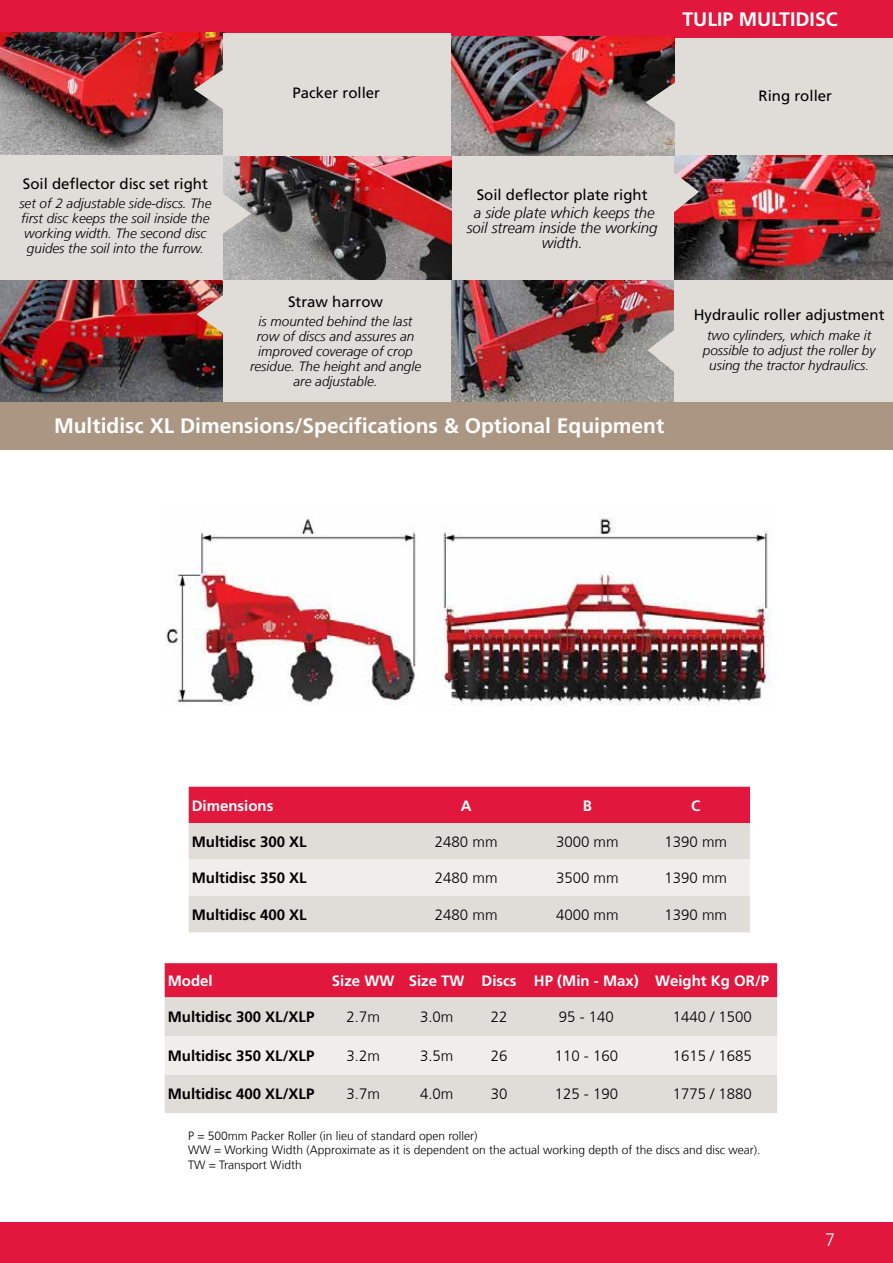
<style>
.page{position:relative;width:893px;height:1263px;background:#fff}
.page>*{position:absolute;margin:0;border:0;box-sizing:border-box;transform-origin:0 0}
.t1{font:700 21px "Frutiger LT Com";color:#fff}
.t2{font:700 19.5px "Frutiger LT Com";color:#fff}
.t3{font:300 18px "Frutiger LT Com";color:#fff}
.t4{font:300 15px "Frutiger LT Com";color:#000}
.t5{font:15px "Frutiger LT Com";color:#000}
.t6{font:700 15px "Frutiger LT Com";color:#000}
.t7{font:700 15px "Frutiger LT Com";color:#fff}
.t8{font:italic 300 15px/15px "Frutiger LT Com";color:#000;text-align:center}
.t9{font:italic 300 13.5px/15px "Frutiger LT Com";color:#000;text-align:center}
.t10{font:300 12px/14.4px "Frutiger LT Com";color:#000}
</style>
<div class="page">
<div style="left:0;top:0;width:893px;height:38px;background:#e1173d"></div>
<div style="left:0;top:1222px;width:893px;height:41px;background:#e1173d"></div>
<img style="left:0;top:280px;width:223px;height:122px">
<div style="left:451px;top:156px;width:241px;height:125px;background:#e0dcd7"></div>
<div style="left:673px;top:38px;width:220px;height:117px;background:#e0dcd7"></div>
<img style="left:222px;top:154px;width:229px;height:127px">
<div style="left:0;top:154px;width:223px;height:126px;background:#e0dcd7"></div>
<img style="left:0;top:33px;width:224px;height:121px">
<img style="left:674px;top:156px;width:219px;height:124px">
<img style="left:451px;top:281px;width:223px;height:121px">
<img style="left:451px;top:36px;width:223px;height:119px">
<div style="left:223px;top:280px;width:228px;height:123px;background:#e0dcd7"></div>
<svg style="left:194px;top:68px;width:30px;height:42px"></svg>
<div style="left:224px;top:33px;width:227px;height:122px;background:#e0dcd7"></div>
<svg style="left:223px;top:192px;width:28px;height:43px"></svg>
<div style="left:674px;top:280px;width:219px;height:123px;background:#e0dcd7"></div>
<svg style="left:645px;top:82px;width:30px;height:41px"></svg>
<svg style="left:674px;top:171px;width:25px;height:42px"></svg>
<svg style="left:196px;top:293px;width:27px;height:42px"></svg>
<svg style="left:647px;top:330px;width:27px;height:42px"></svg>
<div style="left:0;top:402px;width:893px;height:48px;background:#ab9683"></div>
<div style="left:165px;top:963px;width:612px;height:34px;background:#e1173d"></div>
<div style="left:165px;top:997px;width:612px;height:116px;background:#e0dcd7"></div>
<div style="left:165px;top:1036px;width:612px;height:38px;background:#efeeeb"></div>
<div style="left:189px;top:787px;width:561px;height:36px;background:#e1173d"></div>
<div style="left:189px;top:823px;width:561px;height:109px;background:#e0dcd7"></div>
<div style="left:189px;top:859px;width:561px;height:37px;background:#efeeeb"></div>
<img style="left:166px;top:518px;width:605px;height:188px">
<p class="t5" style="left:292px;top:84px;width:89px">Packer roller</p>
<h2 class="t2" style="left:682px;top:8px;width:157px">TULIP MULTIDISC</h2>
<p class="t5" style="left:759px;top:87px;width:75px">Ring roller</p>
<p class="t5" style="left:23px;top:175px;width:187px">Soil deflector disc set right</p>
<p class="t9" style="left:19px;top:196px;width:194px">set of 2 adjustable side-discs. The first disc keeps the soil inside the working width. The second disc guides the soil into the furrow.</p>
<p class="t5" style="left:288px;top:293px;width:97px">Straw harrow</p>
<p class="t9" style="left:250px;top:314px;width:173px">is mounted behind the last row of discs and assures an improved coverage of crop residue. The height and angle are adjustable.</p>
<p class="t5" style="left:477px;top:186px;width:172px">Soil deflector plate right</p>
<p class="t8" style="left:467px;top:205px;width:192px">a side plate which keeps the soil stream inside the working width.</p>
<h1 class="t1" style="left:54px;top:413px;width:612px">Multidisc XL Dimensions/Specifications &amp; Optional Equipment</h1>
<p class="t5" style="left:694px;top:306px;width:192px">Hydraulic roller adjustment</p>
<p class="t9" style="left:703px;top:328px;width:174px">two cylinders, which make it possible to adjust the roller by using the tractor hydraulics.</p>
<p class="t7" style="left:192px;top:796px;width:83px">Dimensions</p>
<p class="t7" style="left:461px;top:796px;width:12px">A</p>
<p class="t7" style="left:583px;top:796px;width:11px">B</p>
<p class="t7" style="left:691px;top:796px;width:11px">C</p>
<p class="t6" style="left:192px;top:833px;width:117px">Multidisc 300 XL</p>
<p class="t4" style="left:435px;top:833px;width:64px">2480 mm</p>
<p class="t4" style="left:556px;top:833px;width:64px">3000 mm</p>
<p class="t4" style="left:664px;top:833px;width:64px">1390 mm</p>
<p class="t6" style="left:192px;top:869px;width:117px">Multidisc 350 XL</p>
<p class="t4" style="left:435px;top:869px;width:64px">2480 mm</p>
<p class="t4" style="left:556px;top:869px;width:64px">3500 mm</p>
<p class="t4" style="left:664px;top:869px;width:64px">1390 mm</p>
<p class="t6" style="left:192px;top:906px;width:117px">Multidisc 400 XL</p>
<p class="t4" style="left:435px;top:906px;width:64px">2480 mm</p>
<p class="t4" style="left:556px;top:906px;width:64px">4000 mm</p>
<p class="t4" style="left:664px;top:906px;width:64px">1390 mm</p>
<p class="t7" style="left:168px;top:972px;width:46px">Model</p>
<p class="t7" style="left:332px;top:972px;width:439px">Size WW Size TW Discs HP (Min - Max) Weight Kg OR/P</p>
<p class="t6" style="left:168px;top:1008px;width:148px">Multidisc 300 XL/XLP</p>
<p class="t4" style="left:346px;top:1008px;width:35px">2.7m</p>
<p class="t4" style="left:420px;top:1008px;width:35px">3.0m</p>
<p class="t4" style="left:491px;top:1008px;width:18px">22</p>
<p class="t4" style="left:559px;top:1008px;width:57px">95 - 140</p>
<p class="t4" style="left:673px;top:1008px;width:81px">1440 / 1500</p>
<p class="t6" style="left:168px;top:1047px;width:148px">Multidisc 350 XL/XLP</p>
<p class="t4" style="left:346px;top:1047px;width:35px">3.2m</p>
<p class="t4" style="left:420px;top:1047px;width:35px">3.5m</p>
<p class="t4" style="left:491px;top:1047px;width:18px">26</p>
<p class="t4" style="left:555px;top:1047px;width:65px">110 - 160</p>
<p class="t4" style="left:673px;top:1047px;width:81px">1615 / 1685</p>
<p class="t6" style="left:168px;top:1085px;width:148px">Multidisc 400 XL/XLP</p>
<p class="t4" style="left:346px;top:1085px;width:35px">3.7m</p>
<p class="t4" style="left:420px;top:1085px;width:35px">4.0m</p>
<p class="t4" style="left:491px;top:1085px;width:18px">30</p>
<p class="t4" style="left:555px;top:1085px;width:65px">125 - 190</p>
<p class="t4" style="left:673px;top:1085px;width:81px">1775 / 1880</p>
<p class="t10" style="left:188px;top:1128px;width:574px">P = 500mm Packer Roller (in lieu of standard open roller)<br>WW = Working Width (Approximate as it is dependent on the actual working depth of the discs and disc wear).<br>TW = Transport Width</p>
<h3 class="t3" style="left:825px;top:1229px;width:12px">7</h3>
</div>
